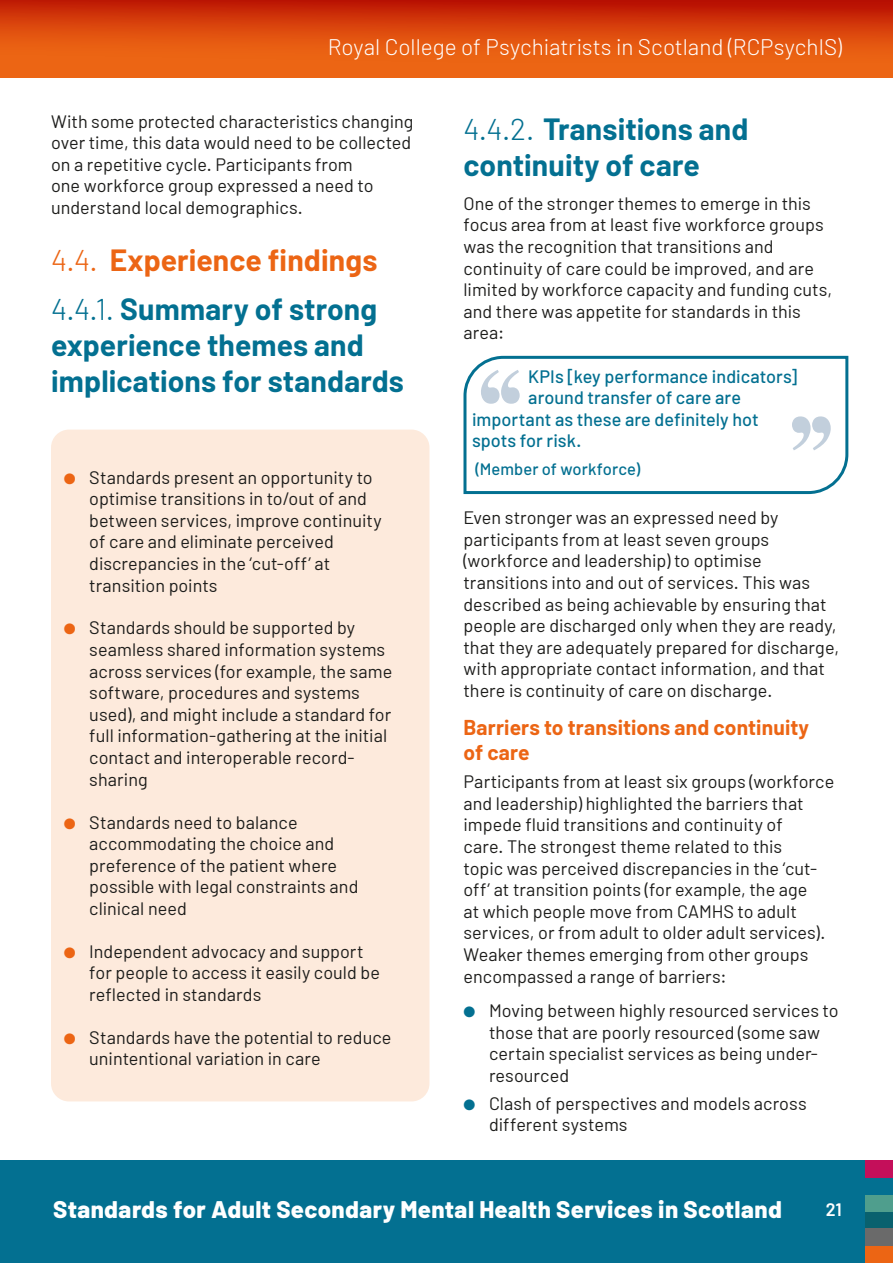
<style>
.page{position:relative;width:893px;height:1263px;background:#fff}
.page>*{position:absolute;margin:0;border:0;box-sizing:border-box;transform-origin:0 0}
.t1{font:700 30px/36px "Barlow";letter-spacing:.005em;color:#037091}
.t2{font:700 30px/48.8px "Barlow";letter-spacing:.005em;color:#ec6514}
.t3{font:800 24px "Barlow";letter-spacing:.015em;color:#fff}
.t4{font:300 22.5px "Barlow";color:#fff}
.t5{font:700 21px/25.2px "Barlow";letter-spacing:.005em;color:#ec6514}
.t6{font:18px/21.6px "Barlow";letter-spacing:.005em;color:#1d1d1b}
.t7{font:500 18px "Barlow";letter-spacing:.005em;color:#037091}
.t8{font:600 18px "Barlow";color:#fff}
.t9{font:500 16.5px "Barlow";letter-spacing:.005em;color:#037091}
.s1{font-weight:300}
.s2{font-weight:300;color:#037091}
.s3{color:#037091}
.s4{color:#ec6514}
</style>
<div class="page">
<div style="left:0;top:0;width:893px;height:77px;background:#ec6514"></div>
<div style="left:0;top:0;width:893px;height:63px;background:linear-gradient(to bottom,#bf1803,#f47216)"></div>
<div style="left:0;top:1160px;width:893px;height:103px;background:#037091"></div>
<div style="left:865px;top:1211px;width:28px;height:18px;background:#09616e"></div>
<div style="left:865px;top:1194px;width:28px;height:17px;background:#4f9e8d"></div>
<div style="left:865px;top:1229px;width:28px;height:17px;background:#6a6a6a"></div>
<div style="left:865px;top:1246px;width:28px;height:17px;background:#ec6514"></div>
<div style="left:865px;top:1177px;width:28px;height:18px;background:#037091"></div>
<div style="left:865px;top:1160px;width:28px;height:17px;background:#c40f5a"></div>
<div style="left:51px;top:430px;width:378px;height:671px;background:#fdeadc;border-radius:18px"></div>
<svg style="left:463px;top:355px;width:386px;height:140px"></svg>
<p class="t4" style="left:328px;top:33px;width:515px">Royal College of Psychiatrists in Scotland (RCPsychIS)</p>
<p class="t6" style="left:51px;top:110px;width:364px">With some protected characteristics changing over time, this data would need to be collected on a repetitive cycle. Participants from<br>one workforce group expressed a need to understand local demographics.</p>
<h1 class="t2" style="left:51px;top:234px;width:328px"><span class="s1">4.4.</span> Experience findings<br><span class="s2">4.4.1.</span> <span class="s3">Summary of strong</span></h1>
<h1 class="t1" style="left:51px;top:325px;width:354px">experience themes and implications for standards</h1>
<p class="t6" style="left:89px;top:466px;width:294px;text-indent:-26px"><span class="s4">●</span> Standards present an opportunity to optimise transitions in to/out of and between services, improve continuity of care and eliminate perceived discrepancies in the ‘cut-off’ at transition points</p>
<p class="t6" style="left:89px;top:617px;width:305px;text-indent:-26px"><span class="s4">●</span> Standards should be supported by seamless shared information systems across services (for example, the same software, procedures and systems used), and might include a standard for full information-gathering at the initial contact and interoperable record&shy;sharing</p>
<p class="t6" style="left:89px;top:811px;width:271px;text-indent:-26px"><span class="s4">●</span> Standards need to balance accommodating the choice and preference of the patient where possible with legal constraints and clinical need</p>
<p class="t6" style="left:89px;top:940px;width:292px;text-indent:-26px"><span class="s4">●</span> Independent advocacy and support for people to access it easily could be reflected in standards</p>
<p class="t6" style="left:89px;top:1026px;width:304px;text-indent:-26px"><span class="s4">●</span> Standards have the potential to reduce unintentional variation in care</p>
<h1 class="t1" style="left:463px;top:108px;width:286px"><span class="s1">4.4.2.</span> Transitions and continuity of care</h1>
<p class="t6" style="left:463px;top:192px;width:370px">One of the stronger themes to emerge in this focus area from at least five workforce groups was the recognition that transitions and continuity of care could be improved, and are limited by workforce capacity and funding cuts, and there was appetite for standards in this area:</p>
<p class="t7" style="left:528px;top:365px;width:271px">KPIs [key performance indicators]</p>
<p class="t7" style="left:528px;top:386px;width:214px">around transfer of care are</p>
<p class="t7" style="left:472px;top:408px;width:288px">important as these are definitely hot</p>
<p class="t7" style="left:472px;top:430px;width:111px">spots for risk.</p>
<p class="t9" style="left:475px;top:458px;width:166px">(Member of workforce)</p>
<p class="t6" style="left:463px;top:506px;width:377px">Even stronger was an expressed need by participants from at least seven groups (workforce and leadership) to optimise transitions into and out of services. This was described as being achievable by ensuring that people are discharged only when they are ready, that they are adequately prepared for discharge, with appropriate contact information, and that there is continuity of care on discharge.</p>
<p class="t5" style="left:463px;top:713px;width:347px">Barriers to transitions and continuity of care</p>
<p class="t6" style="left:463px;top:770px;width:372px">Participants from at least six groups (workforce and leadership) highlighted the barriers that impede fluid transitions and continuity of<br>care. The strongest theme related to this<br>topic was perceived discrepancies in the ‘cut&shy;off’ at transition points (for example, the age<br>at which people move from CAMHS to adult services, or from adult to older adult services).<br>Weaker themes emerging from other groups encompassed a range of barriers:</p>
<p class="t6" style="left:489px;top:999px;width:351px;text-indent:-26px"><span class="s3">●</span> Moving between highly resourced services to those that are poorly resourced (some saw certain specialist services as being under&shy;resourced</p>
<p class="t6" style="left:489px;top:1092px;width:319px;text-indent:-26px"><span class="s3">●</span> Clash of perspectives and models across different systems</p>
<h2 class="t3" style="left:53px;top:1194px;width:730px">Standards for Adult Secondary Mental Health Services in Scotland</h2>
<p class="t8" style="left:826px;top:1196px;width:18px">21</p>
</div>
